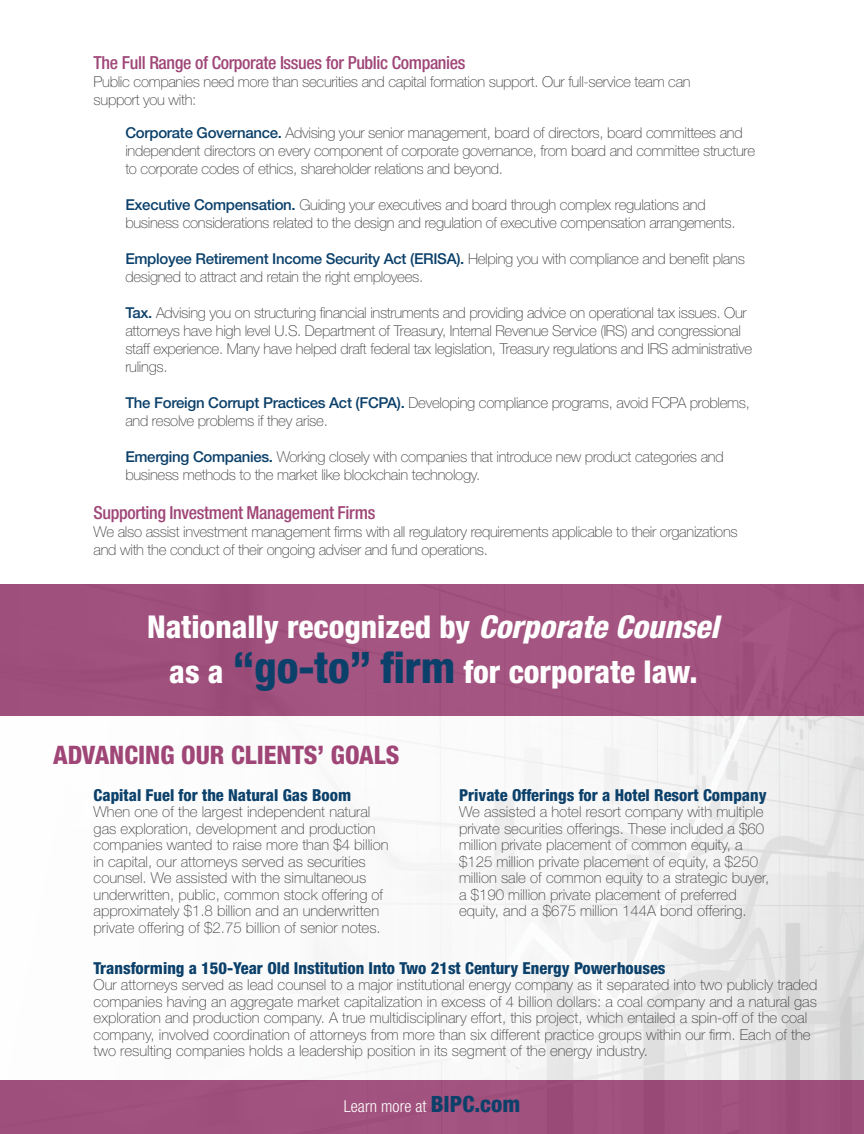
<style>
.page{position:relative;width:864px;height:1134px;background:#fff}
.page>*{position:absolute;margin:0;border:0;box-sizing:border-box;transform-origin:0 0}
.t1{font:800 condensed 31.5px "Helvetica Neue LT Std";color:#fff}
.t2{font:800 condensed 25.5px "Helvetica Neue LT Std";color:#9f4677}
.t3{font:500 condensed 18px "Helvetica Neue LT Std";letter-spacing:-.02em;color:#9f4677}
.t4{font:800 condensed 16.5px "Helvetica Neue LT Std";color:#0b406a}
.t5{font:300 condensed 16.5px "Helvetica Neue LT Std";letter-spacing:.005em;color:#fff}
.t6{font:100 15px/18px "Helvetica Neue LT Std";letter-spacing:-.02em;color:#3e3e3f}
.t7{font:100 15px/16.5px "Helvetica Neue LT Std";color:#3e3e3f}
.s1{font-weight:500;color:#0b406a}
.s2{font-style:italic}
.s3{font-size:43.5px;color:#0b406a}
.s4{font-weight:800;font-size:22.5px;color:#0b406a}
</style>
<div class="page">
<div style="left:0;top:716px;width:864px;height:364px;background:linear-gradient(to right,#fff,#e8e8e9)"></div>
<div style="left:0;top:1080px;width:864px;height:54px;background:#a0507c"></div>
<div style="left:0;top:584px;width:864px;height:132px;background:#a3537f"></div>
<p class="t3" style="left:94px;top:52px;width:373px">The Full Range of Corporate Issues for Public Companies</p>
<p class="t6" style="left:94px;top:73px;width:599px">Public companies need more than securities and capital formation support. Our full-service team can</p>
<p class="t6" style="left:94px;top:91px;width:104px">support you with:</p>
<p class="t6" style="left:125px;top:124px;width:631px"><span class="s1">Corporate Governance.</span> Advising your senior management, board of directors, board committees and independent directors on every component of corporate governance, from board and committee structure to corporate codes of ethics, shareholder relations and beyond.</p>
<p class="t6" style="left:125px;top:196px;width:612px"><span class="s1">Executive Compensation.</span> Guiding your executives and board through complex regulations and business considerations related to the design and regulation of executive compensation arrangements.</p>
<p class="t6" style="left:125px;top:250px;width:621px"><span class="s1">Employee Retirement Income Security Act (ERISA).</span> Helping you with compliance and benefit plans designed to attract and retain the right employees.</p>
<p class="t6" style="left:125px;top:304px;width:628px"><span class="s1">Tax.</span> Advising you on structuring financial instruments and providing advice on operational tax issues. Our attorneys have high level U.S. Department of Treasury, Internal Revenue Service (IRS) and congressional staff experience. Many have helped draft federal tax legislation, Treasury regulations and IRS administrative rulings.</p>
<p class="t6" style="left:125px;top:394px;width:626px"><span class="s1">The Foreign Corrupt Practices Act (FCPA).</span> Developing compliance programs, avoid FCPA problems, and resolve problems if they arise.</p>
<p class="t6" style="left:125px;top:448px;width:600px"><span class="s1">Emerging Companies.</span> Working closely with companies that introduce new product categories and business methods to the market like blockchain technology.</p>
<p class="t3" style="left:94px;top:502px;width:283px">Supporting Investment Management Firms</p>
<p class="t6" style="left:94px;top:523px;width:646px">We also assist investment management firms with all regulatory requirements applicable to their organizations and with the conduct of their ongoing adviser and fund operations.</p>
<p class="t1" style="left:147px;top:608px;width:573px">Nationally recognized by <span class="s2">Corporate Counsel</span></p>
<p class="t1" style="left:169px;top:653px;width:530px">as a <span class="s3">“go-to” firm</span> for corporate law.</p>
<p class="t2" style="left:53px;top:739px;width:348px">ADVANCING OUR CLIENTS’ GOALS</p>
<p class="t4" style="left:94px;top:785px;width:259px">Capital Fuel for the Natural Gas Boom</p>
<p class="t7" style="left:94px;top:804px;width:296px">When one of the largest independent natural gas exploration, development and production companies wanted to raise more than $4 billion in capital, our attorneys served as securities counsel. We assisted with the simultaneous underwritten, public, common stock offering of approximately $1.8 billion and an underwritten private offering of $2.75 billion of senior notes.</p>
<p class="t4" style="left:459px;top:785px;width:309px">Private Offerings for a Hotel Resort Company</p>
<p class="t7" style="left:459px;top:804px;width:312px">We assisted a hotel resort company with multiple private securities offerings. These included a $60 million private placement of common equity, a $125 million private placement of equity, a $250 million sale of common equity to a strategic buyer, a $190 million private placement of preferred equity, and a $675 million 144A bond offering.</p>
<p class="t4" style="left:94px;top:958px;width:573px">Transforming a 150-Year Old Institution Into Two 21st Century Energy Powerhouses</p>
<p class="t7" style="left:94px;top:977px;width:725px">Our attorneys served as lead counsel to a major institutional energy company as it separated into two publicly traded companies having an aggregate market capitalization in excess of 4 billion dollars: a coal company and a natural gas exploration and production company. A true multidisciplinary effort, this project, which entailed a spin-off of the coal company, involved coordination of attorneys from more than six different practice groups within our firm. Each of the two resulting companies holds a leadership position in its segment of the energy industry.</p>
<p class="t5" style="left:344px;top:1097px;width:178px">Learn more at <span class="s4">BIPC.com</span></p>
</div>
